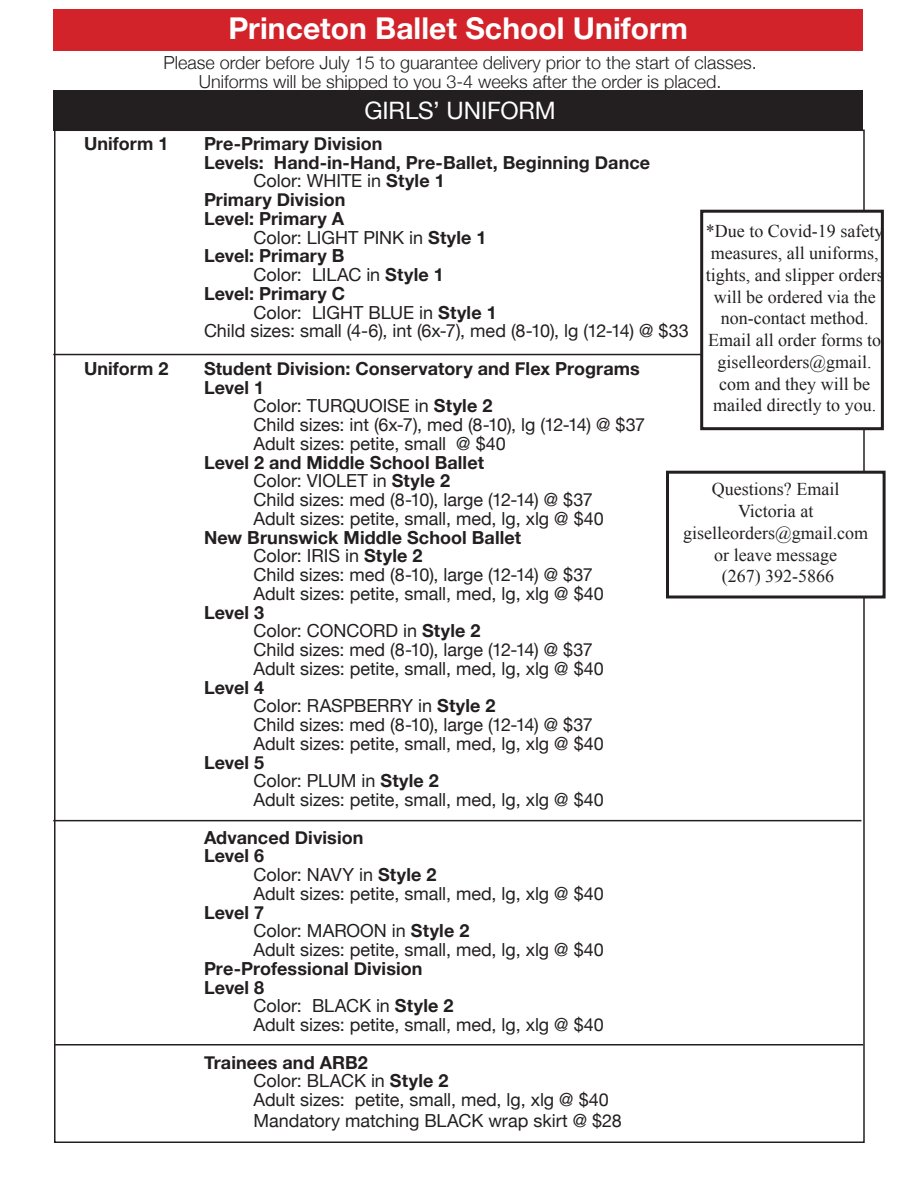
<style>
.page{position:relative;width:918px;height:1188px;background:#fff}
.page>*{position:absolute;margin:0;border:0;box-sizing:border-box;transform-origin:0 0}
.t1{font:700 30px "Helvetica Neue";color:#fff}
.t2{font:24px "Helvetica Neue";letter-spacing:-.005em;color:#fff}
.t3{font:18px "Helvetica Neue";color:#231f20}
.t4{font:700 18px "Helvetica Neue";letter-spacing:.005em;color:#231f20}
.t5{font:18px/21.8px "Times New Roman";color:#231f20;text-align:center}
.t6{font:300 18px "Helvetica Neue";color:#231f20}
.s1{font-weight:700}
</style>
<div class="page">
<div style="left:53px;top:10px;width:810px;height:41px;background:#d2232a"></div>
<div style="left:53px;top:90px;width:810px;height:41px;background:#231f20"></div>
<hr style="left:53px;top:354px;width:674px;height:1px;background:#231f20">
<div style="left:702px;top:211px;width:180px;height:218px;background:#fff"></div>
<div style="left:700px;top:210px;width:184px;height:220px;border:3px solid #231f20"></div>
<div style="left:666px;top:471px;width:220px;height:127px;border:3px solid #231f20"></div>
<hr style="left:53px;top:820px;width:808px;height:1px;background:#231f20">
<hr style="left:55px;top:1044px;width:808px;height:2px;background:#231f20">
<p class="t1" style="left:228px;top:5px;width:461px">Princeton Ballet School Uniform</p>
<p class="t6" style="left:163px;top:48px;width:595px">Please order before July 15 to guarantee delivery prior to the start of classes.</p>
<p class="t6" style="left:199px;top:67px;width:524px">Uniforms will be shipped to you 3-4 weeks after the order is placed.</p>
<p class="t2" style="left:364px;top:93px;width:193px">GIRLS’ UNIFORM</p>
<p class="t4" style="left:84px;top:129px;width:86px">Uniform 1</p>
<p class="t4" style="left:204px;top:129px;width:180px">Pre-Primary Division</p>
<p class="t4" style="left:204px;top:148px;width:448px">Levels: Hand-in-Hand, Pre-Ballet, Beginning Dance</p>
<p class="t3" style="left:254px;top:168px;width:193px">Color: WHITE in <span class="s1">Style 1</span></p>
<p class="t4" style="left:204px;top:186px;width:143px">Primary Division</p>
<p class="t4" style="left:204px;top:204px;width:142px">Level: Primary A</p>
<p class="t3" style="left:254px;top:224px;width:235px">Color: LIGHT PINK in <span class="s1">Style 1</span></p>
<p class="t4" style="left:204px;top:242px;width:142px">Level: Primary B</p>
<p class="t3" style="left:254px;top:262px;width:192px">Color: LILAC in <span class="s1">Style 1</span></p>
<p class="t4" style="left:204px;top:279px;width:143px">Level: Primary C</p>
<p class="t3" style="left:254px;top:299px;width:245px">Color: LIGHT BLUE in <span class="s1">Style 1</span></p>
<p class="t3" style="left:204px;top:318px;width:486px">Child sizes: small (4-6), int (6x-7), med (8-10), lg (12-14) @ $33</p>
<p class="t4" style="left:84px;top:354px;width:86px">Uniform 2</p>
<p class="t4" style="left:204px;top:354px;width:437px">Student Division: Conservatory and Flex Programs</p>
<p class="t4" style="left:204px;top:373px;width:62px">Level 1</p>
<p class="t3" style="left:254px;top:393px;width:240px">Color: TURQUOISE in <span class="s1">Style 2</span></p>
<p class="t3" style="left:254px;top:412px;width:393px">Child sizes: int (6x-7), med (8-10), lg (12-14) @ $37</p>
<p class="t3" style="left:254px;top:431px;width:254px">Adult sizes: petite, small @ $40</p>
<p class="t4" style="left:204px;top:448px;width:282px">Level 2 and Middle School Ballet</p>
<p class="t3" style="left:254px;top:468px;width:198px">Color: VIOLET in <span class="s1">Style 2</span></p>
<p class="t3" style="left:254px;top:487px;width:341px">Child sizes: med (8-10), large (12-14) @ $37</p>
<p class="t3" style="left:254px;top:506px;width:352px">Adult sizes: petite, small, med, lg, xlg @ $40</p>
<p class="t4" style="left:204px;top:523px;width:319px">New Brunswick Middle School Ballet</p>
<p class="t3" style="left:254px;top:543px;width:171px">Color: IRIS in <span class="s1">Style 2</span></p>
<p class="t3" style="left:254px;top:562px;width:341px">Child sizes: med (8-10), large (12-14) @ $37</p>
<p class="t3" style="left:254px;top:581px;width:352px">Adult sizes: petite, small, med, lg, xlg @ $40</p>
<p class="t4" style="left:204px;top:598px;width:62px">Level 3</p>
<p class="t3" style="left:254px;top:618px;width:229px">Color: CONCORD in <span class="s1">Style 2</span></p>
<p class="t3" style="left:254px;top:637px;width:341px">Child sizes: med (8-10), large (12-14) @ $37</p>
<p class="t3" style="left:254px;top:656px;width:352px">Adult sizes: petite, small, med, lg, xlg @ $40</p>
<p class="t4" style="left:204px;top:673px;width:62px">Level 4</p>
<p class="t3" style="left:254px;top:693px;width:244px">Color: RASPBERRY in <span class="s1">Style 2</span></p>
<p class="t3" style="left:254px;top:712px;width:341px">Child sizes: med (8-10), large (12-14) @ $37</p>
<p class="t3" style="left:254px;top:731px;width:352px">Adult sizes: petite, small, med, lg, xlg @ $40</p>
<p class="t4" style="left:204px;top:748px;width:62px">Level 5</p>
<p class="t3" style="left:254px;top:768px;width:187px">Color: PLUM in <span class="s1">Style 2</span></p>
<p class="t3" style="left:254px;top:787px;width:352px">Adult sizes: petite, small, med, lg, xlg @ $40</p>
<p class="t4" style="left:204px;top:823px;width:161px">Advanced Division</p>
<p class="t4" style="left:204px;top:842px;width:62px">Level 6</p>
<p class="t3" style="left:254px;top:862px;width:185px">Color: NAVY in <span class="s1">Style 2</span></p>
<p class="t3" style="left:254px;top:881px;width:352px">Adult sizes: petite, small, med, lg, xlg @ $40</p>
<p class="t4" style="left:204px;top:898px;width:62px">Level 7</p>
<p class="t3" style="left:254px;top:918px;width:217px">Color: MAROON in <span class="s1">Style 2</span></p>
<p class="t3" style="left:254px;top:937px;width:352px">Adult sizes: petite, small, med, lg, xlg @ $40</p>
<p class="t4" style="left:204px;top:954px;width:220px">Pre-Professional Division</p>
<p class="t4" style="left:204px;top:973px;width:62px">Level 8</p>
<p class="t3" style="left:254px;top:993px;width:201px">Color: BLACK in <span class="s1">Style 2</span></p>
<p class="t3" style="left:254px;top:1012px;width:352px">Adult sizes: petite, small, med, lg, xlg @ $40</p>
<p class="t4" style="left:204px;top:1048px;width:165px">Trainees and ARB2</p>
<p class="t3" style="left:254px;top:1068px;width:196px">Color: BLACK in <span class="s1">Style 2</span></p>
<p class="t3" style="left:254px;top:1087px;width:357px">Adult sizes: petite, small, med, lg, xlg @ $40</p>
<p class="t3" style="left:254px;top:1108px;width:370px">Mandatory matching BLACK wrap skirt @ $28</p>
<p class="t5" style="left:706px;top:220px;width:179px">*Due to Covid-19 safety measures, all uniforms, tights, and slipper orders will be ordered via the non-contact method.<br>Email all order forms to giselleorders@gmail. com and they will be mailed directly to you.</p>
<p class="t5" style="left:683px;top:478px;width:187px">Questions? Email<br>Victoria at giselleorders@gmail.com or leave message</p>
<p class="t5" style="left:722px;top:565px;width:114px">(267) 392-5866</p>
</div>
